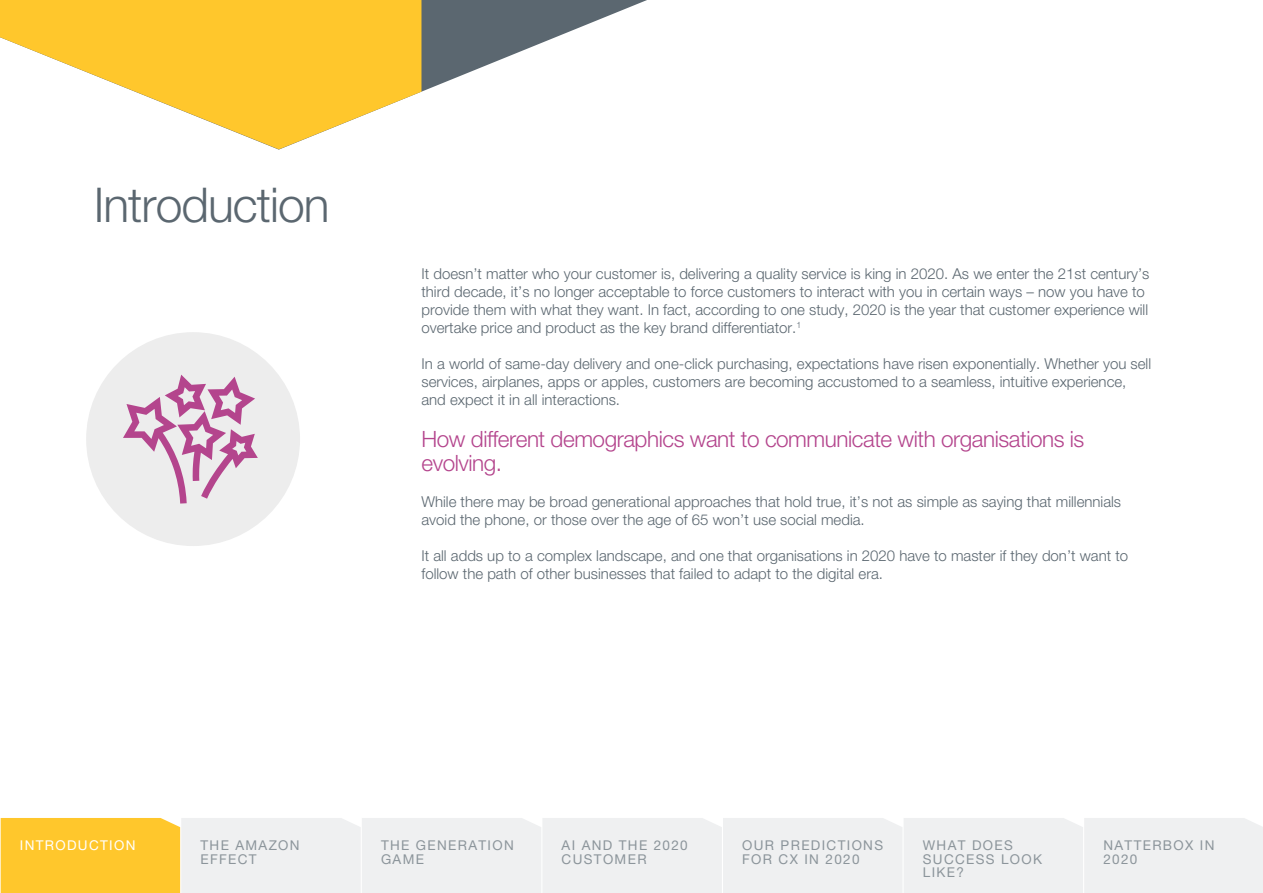
<style>
.page{position:relative;width:1263px;height:893px;background:#fff}
.page>*{position:absolute;margin:0;border:0;box-sizing:border-box;transform-origin:0 0}
.t1{font:300 48px "Helvetica Neue LT Pro";letter-spacing:-.02em;color:#5b6770}
.t2{font:300 22.5px/24px "Helvetica Neue LT Pro";letter-spacing:-.02em;color:#b4458d}
.t3{font:300 15px/18px "Helvetica Neue LT Pro";color:#5b6770}
.t4{font:13.5px/13.5px "Helvetica Neue LT Pro";letter-spacing:.1em;color:#8c959b}
.t5{font:13.5px "Helvetica Neue LT Pro";letter-spacing:.1em;color:#fff}
</style>
<div class="page">
<svg style="left:277px;top:0;width:370px;height:150px"></svg>
<svg style="left:0;top:0;width:421px;height:149px;fill:#ffc72c"></svg>
<div style="left:86px;top:332px;width:214px;height:214px;background:#ededed;border-radius:50%"></div>
<svg style="left:123px;top:375px;width:135px;height:129px"></svg>
<svg style="left:1px;top:818px;width:1262px;height:75px"></svg>
<h1 class="t1" style="left:94px;top:175px;width:237px">Introduction</h1>
<p class="t3" style="left:421px;top:265px;width:729px">It doesn’t matter who your customer is, delivering a quality service is king in 2020. As we enter the 21st century’s third decade, it’s no longer acceptable to force customers to interact with you in certain ways – now you have to provide them with what they want. In fact, according to one study, 2020 is the year that customer experience will overtake price and product as the key brand differentiator.<sup>1</sup></p>
<p class="t3" style="left:421px;top:355px;width:731px">In a world of same-day delivery and one-click purchasing, expectations have risen exponentially. Whether you sell services, airplanes, apps or apples, customers are becoming accustomed to a seamless, intuitive experience, and expect it in all interactions.</p>
<h2 class="t2" style="left:421px;top:427px;width:664px">How different demographics want to communicate with organisations is evolving.</h2>
<p class="t3" style="left:421px;top:493px;width:701px">While there may be broad generational approaches that hold true, it’s not as simple as saying that millennials avoid the phone, or those over the age of 65 won’t use social media.</p>
<p class="t3" style="left:421px;top:547px;width:708px">It all adds up to a complex landscape, and one that organisations in 2020 have to master if they don’t want to follow the path of other businesses that failed to adapt to the digital era.</p>
<p class="t5" style="left:20px;top:837px;width:117px">INTRODUCTION</p>
<p class="t4" style="left:200px;top:839px;width:101px">THE AMAZON<br>EFFECT</p>
<p class="t4" style="left:381px;top:839px;width:134px">THE GENERATION<br>GAME</p>
<p class="t4" style="left:562px;top:839px;width:128px">AI AND THE 2020<br>CUSTOMER</p>
<p class="t4" style="left:742px;top:839px;width:142px">OUR PREDICTIONS<br>FOR CX IN 2020</p>
<p class="t4" style="left:1103px;top:839px;width:113px">NATTERBOX IN<br>2020</p>
<p class="t4" style="left:923px;top:839px;width:121px">WHAT DOES<br>SUCCESS LOOK<br>LIKE?</p>
</div>
